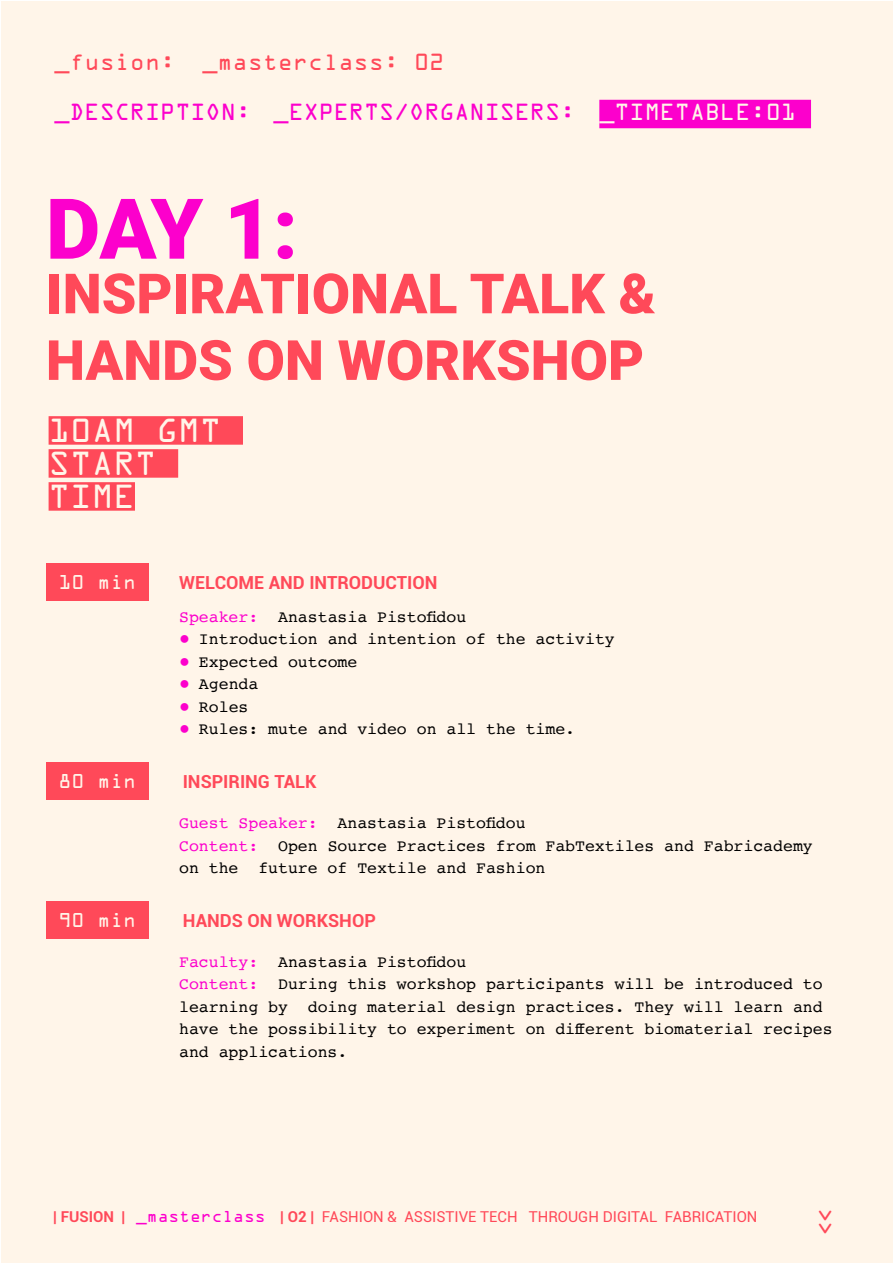
<style>
.page{position:relative;width:893px;height:1263px;background:#fff}
.page>*{position:absolute;margin:0;border:0;box-sizing:border-box;transform-origin:0 0}
.t1{font:900 84px "Roboto";color:#fc00cc}
.t2{font:900 55.5px/66.6px "Roboto";color:#ff4959}
.t3{font:30px/33px "OCRA Std";color:#fff5e9}
.t4{font:21px "OCRA Std";color:#fc00cc}
.t5{font:21px "OCRA Std";color:#ff4959}
.t6{font:700 18px "Roboto";color:#ff4959}
.t7{font:18px "OCRA Std";color:#fff5e9}
.t8{font:18px "OCRA Std";color:#ff4959}
.t9{font:16.5px/22.5px "Courier";color:#000}
.t10{font:15px "Roboto";color:#ff4959}
.s1{color:#fff5e9}
.s2{color:#fc00cc}
.s3{font-family:"Arial Narrow";font-size:18px;color:#fc00cc}
.s4{font-weight:700}
.s5{font-family:"OCRA Std";color:#fc00cc}
</style>
<div class="page">
<div style="left:1px;top:1px;width:892px;height:1261px;background:#fff5e9"></div>
<div style="left:46px;top:563px;width:103px;height:37px;background:#ff4959"></div>
<div style="left:46px;top:762px;width:103px;height:38px;background:#ff4959"></div>
<div style="left:46px;top:901px;width:103px;height:37px;background:#ff4959"></div>
<div style="left:599px;top:100px;width:212px;height:28px;background:#fc00cc"></div>
<div style="left:49px;top:416px;width:194px;height:29px;background:#ff4959"></div>
<div style="left:49px;top:449px;width:129px;height:29px;background:#ff4959"></div>
<div style="left:49px;top:482px;width:86px;height:29px;background:#ff4959"></div>
<p class="t5" style="left:54px;top:53px;width:122px">_fusion:</p>
<p class="t5" style="left:202px;top:53px;width:243px">_masterclass: 02</p>
<p class="t4" style="left:54px;top:103px;width:743px">_DESCRIPTION: _EXPERTS/ORGANISERS: <span class="s1">_TIMETABLE:01</span></p>
<h1 class="t1" style="left:46px;top:170px;width:254px">DAY 1:</h1>
<h2 class="t2" style="left:46px;top:258px;width:612px">INSPIRATIONAL TALK &amp;<br>HANDS ON WORKSHOP</h2>
<h3 class="t3" style="left:49px;top:417px;width:174px">10AM GMT<br>START<br>TIME</h3>
<p class="t7" style="left:59px;top:574px;width:79px">10 min</p>
<p class="t6" style="left:179px;top:569px;width:260px">WELCOME AND INTRODUCTION</p>
<p class="t9" style="left:179px;top:605px;width:289px"><span class="s2">Speaker:</span> Anastasia Pistofidou</p>
<p class="t9" style="left:179px;top:627px;width:437px"><span class="s3">●</span> Introduction and intention of the activity</p>
<p class="t9" style="left:179px;top:650px;width:180px"><span class="s3">●</span> Expected outcome</p>
<p class="t9" style="left:179px;top:672px;width:81px"><span class="s3">●</span> Agenda</p>
<p class="t9" style="left:179px;top:695px;width:71px"><span class="s3">●</span> Roles</p>
<p class="t9" style="left:179px;top:717px;width:398px"><span class="s3">●</span> Rules: mute and video on all the time.</p>
<p class="t7" style="left:59px;top:773px;width:79px">80 min</p>
<p class="t6" style="left:183px;top:769px;width:136px">INSPIRING TALK</p>
<p class="t9" style="left:179px;top:811px;width:635px"><span class="s2">Guest Speaker:</span> Anastasia Pistofidou<br><span class="s2">Content:</span> Open Source Practices from FabTextiles and Fabricademy on the future of Textile and Fashion</p>
<p class="t7" style="left:59px;top:912px;width:79px">90 min</p>
<p class="t6" style="left:183px;top:907px;width:194px">HANDS ON WORKSHOP</p>
<p class="t9" style="left:179px;top:950px;width:655px"><span class="s2">Faculty:</span> Anastasia Pistofidou<br><span class="s2">Content:</span> During this workshop participants will be introduced to learning by doing material design practices. They will learn and have the possibility to experiment on different biomaterial recipes and applications.</p>
<p class="t10" style="left:53px;top:1206px;width:706px"><span class="s4">| FUSION |</span> <span class="s5">_masterclass</span> <span class="s4">| O2 |</span> FASHION &amp; ASSISTIVE TECH THROUGH DIGITAL FABRICATION</p>
<p class="t8" style="left:832px;top:1209px;width:27px;rotate:90deg">&gt;&gt;</p>
</div>
